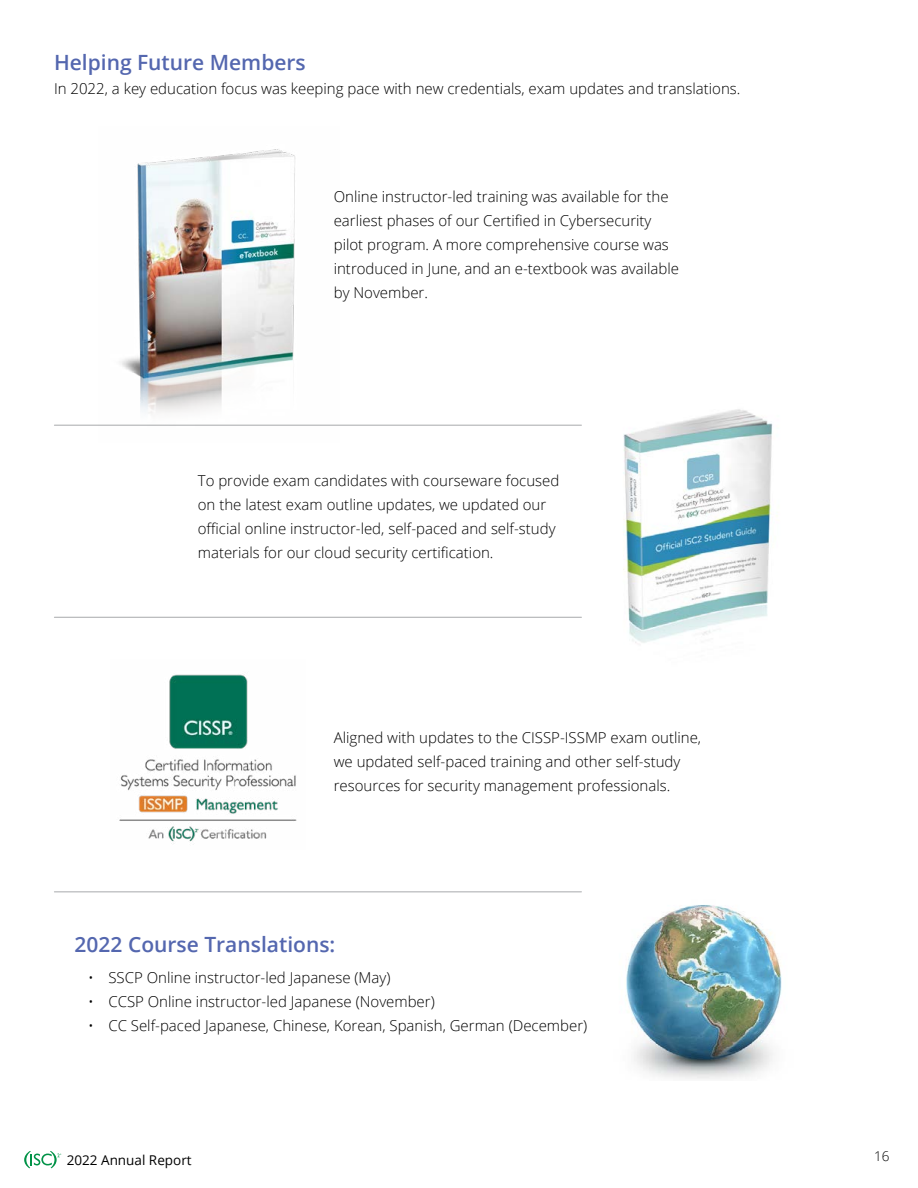
<style>
.page{position:relative;width:918px;height:1188px;background:#fff}
.page>*{position:absolute;margin:0;border:0;box-sizing:border-box;transform-origin:0 0}
.t1{font:600 21px "Open Sans";color:#5467af}
.t2{font:300 15px/24px "Open Sans";color:#000}
.t3{font:13.5px "Open Sans";color:#000}
.t4{font:300 13.5px "Open Sans";color:#000}
</style>
<div class="page">
<svg style="left:24px;top:1151px;width:37px;height:17px"></svg>
<hr style="left:54px;top:425px;width:527px;height:1px;background:#a7a9ac">
<hr style="left:54px;top:617px;width:527px;height:1px;background:#a7a9ac">
<hr style="left:54px;top:891px;width:527px;height:1px;background:#a7a9ac">
<img style="left:626px;top:905px;width:156px;height:174px">
<img style="left:98px;top:149px;width:242px;height:277px">
<img style="left:119px;top:674px;width:178px;height:168px">
<img style="left:623px;top:409px;width:150px;height:234px">
<h1 class="t1" style="left:54px;top:48px;width:253px">Helping Future Members</h1>
<p class="t2" style="left:54px;top:76px;width:688px">In 2022, a key education focus was keeping pace with new credentials, exam updates and translations.</p>
<p class="t2" style="left:334px;top:184px;width:347px">Online instructor-led training was available for the earliest phases of our Certified in Cybersecurity pilot program. A more comprehensive course was introduced in June, and an e-textbook was available by November.</p>
<p class="t2" style="left:198px;top:469px;width:363px">To provide exam candidates with courseware focused on the latest exam outline updates, we updated our official online instructor-led, self-paced and self-study materials for our cloud security certification.</p>
<p class="t2" style="left:334px;top:725px;width:369px">Aligned with updates to the CISSP-ISSMP exam outline, we updated self-paced training and other self-study resources for security management professionals.</p>
<h1 class="t1" style="left:75px;top:930px;width:262px">2022 Course Translations:</h1>
<p class="t2" style="left:88px;top:965px;width:304px">• SSCP Online instructor-led Japanese (May)</p>
<p class="t2" style="left:88px;top:989px;width:348px">• CCSP Online instructor-led Japanese (November)</p>
<p class="t2" style="left:88px;top:1013px;width:501px">• CC Self-paced Japanese, Chinese, Korean, Spanish, German (December)</p>
<p class="t3" style="left:67px;top:1150px;width:126px">2022 Annual Report</p>
<p class="t4" style="left:874px;top:1147px;width:17px">16</p>
</div>
